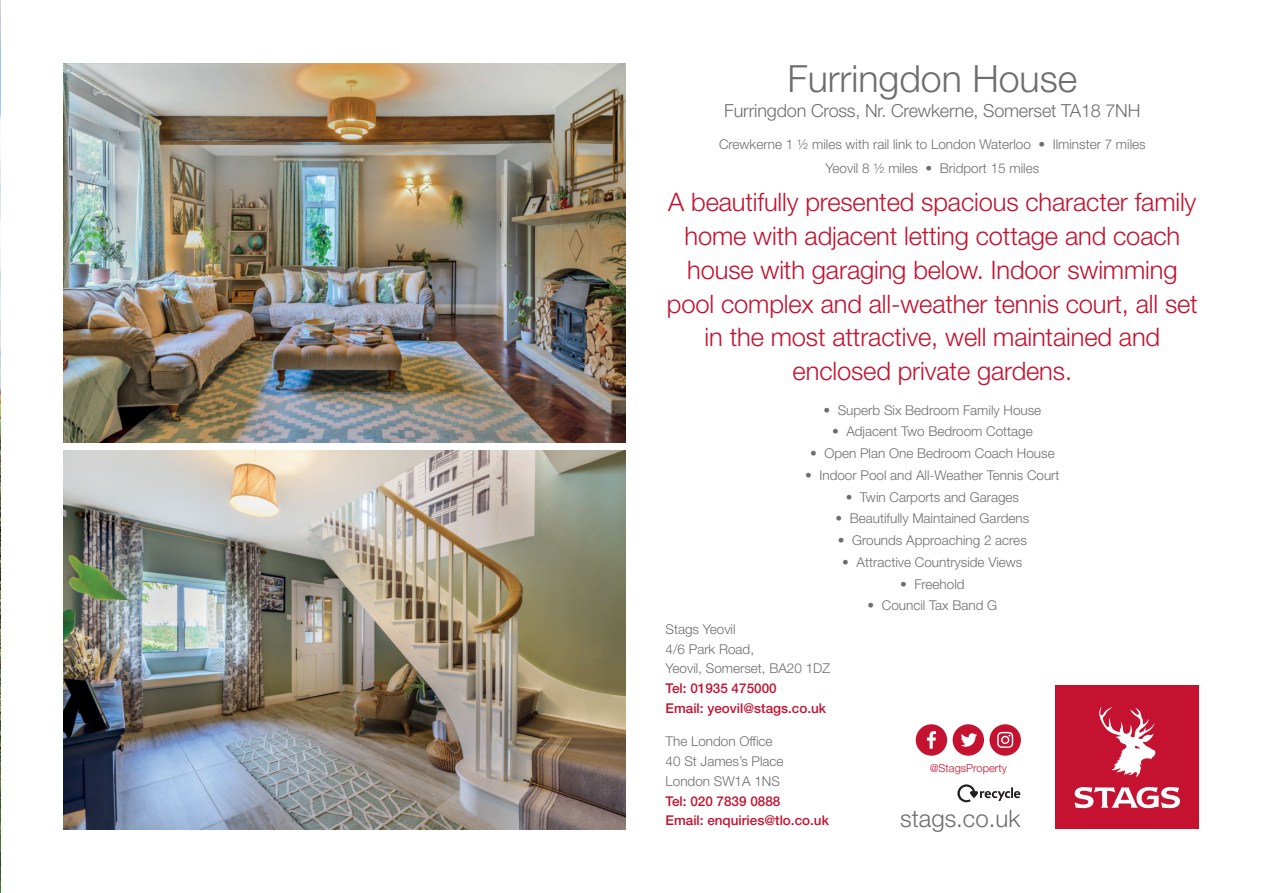
<style>
.page{position:relative;width:1263px;height:893px;background:#fff}
.page>*{position:absolute;margin:0;border:0;box-sizing:border-box;transform-origin:0 0}
.t1{font:300 37.5px "Helvetica Neue LT Pro";color:#6d6e70}
.t2{font:300 25.5px/33.9px "Helvetica Neue LT Pro";letter-spacing:-.005em;color:#c41230;text-align:center}
.t3{font:300 24px "Helvetica Neue LT Std";color:#6d6e70}
.t4{font:300 18px "Helvetica Neue LT Pro";letter-spacing:-.01em;color:#6d6e70}
.t5{font:300 13.5px/19.8px "Helvetica Neue LT Pro";color:#6d6e70;text-align:center}
.t6{font:500 13.5px/19.8px "Helvetica Neue LT Pro";color:#c41230}
.t7{font:300 13.5px/19.8px "Helvetica Neue LT Std";color:#6d6e70}
.t8{font:300 11.1px "Helvetica Neue LT Std";color:#c41230}
</style>
<div class="page">
<img style="left:64px;top:64px;width:561px;height:378px">
<img style="left:64px;top:451px;width:561px;height:378px">
<img style="left:0;top:0;width:1px;height:893px">
<div style="left:1056px;top:686px;width:143px;height:143px;background:#c41230"></div>
<svg style="left:1074px;top:787px;width:106px;height:21px"></svg>
<svg style="left:1099px;top:707px;width:56px;height:70px"></svg>
<div style="left:916px;top:724px;width:31px;height:32px;background:#c41230;border-radius:50%"></div>
<div style="left:953px;top:724px;width:31px;height:32px;background:#c41230;border-radius:50%"></div>
<div style="left:989px;top:724px;width:32px;height:32px;background:#c41230;border-radius:50%"></div>
<svg style="left:927px;top:731px;width:9px;height:18px"></svg>
<svg style="left:961px;top:733px;width:16px;height:14px"></svg>
<svg style="left:997px;top:732px;width:16px;height:16px"></svg>
<svg style="left:957px;top:784px;width:63px;height:18px"></svg>
<h1 class="t1" style="left:787px;top:65px;width:291px">Furringdon House</h1>
<h3 class="t4" style="left:724px;top:104px;width:418px">Furringdon Cross, Nr. Crewkerne, Somerset TA18 7NH</h3>
<p class="t5" style="left:719px;top:133px;width:428px;line-height:24px">Crewkerne 1 ½ miles with rail link to London Waterloo • Ilminster 7 miles<br>Yeovil 8 ½ miles • Bridport 15 miles</p>
<p class="t2" style="left:667px;top:187px;width:532px">A beautifully presented spacious character family home with adjacent letting cottage and coach house with garaging below. Indoor swimming pool complex and all-weather tennis court, all set in the most attractive, well maintained and enclosed private gardens.</p>
<p class="t5" style="left:823px;top:401px;width:219px">• Superb Six Bedroom Family House</p>
<p class="t5" style="left:832px;top:423px;width:202px">• Adjacent Two Bedroom Cottage</p>
<p class="t5" style="left:810px;top:445px;width:246px">• Open Plan One Bedroom Coach House</p>
<p class="t5" style="left:805px;top:466px;width:256px">• Indoor Pool and All-Weather Tennis Court</p>
<p class="t5" style="left:846px;top:488px;width:175px">• Twin Carports and Garages</p>
<p class="t5" style="left:836px;top:510px;width:195px">• Beautifully Maintained Gardens</p>
<p class="t5" style="left:838px;top:532px;width:190px">• Grounds Approaching 2 acres</p>
<p class="t5" style="left:842px;top:553px;width:182px">• Attractive Countryside Views</p>
<p class="t5" style="left:900px;top:575px;width:66px">• Freehold</p>
<p class="t5" style="left:868px;top:597px;width:131px">• Council Tax Band G</p>
<p class="t7" style="left:666px;top:620px;width:166px">Stags Yeovil<br>4/6 Park Road,<br>Yeovil, Somerset, BA20 1DZ</p>
<p class="t6" style="left:666px;top:679px;width:162px">Tel: 01935 475000<br>Email: yeovil@stags.co.uk</p>
<p class="t5" style="left:666px;top:733px;width:120px;text-align:left">The London Office<br>40 St James’s Place<br>London SW1A 1NS</p>
<p class="t6" style="left:666px;top:791px;width:165px">Tel: 020 7839 0888<br>Email: enquiries@tlo.co.uk</p>
<p class="t8" style="left:930px;top:762px;width:79px">@StagsProperty</p>
<h3 class="t3" style="left:900px;top:810px;width:122px">stags.co.uk</h3>
</div>
